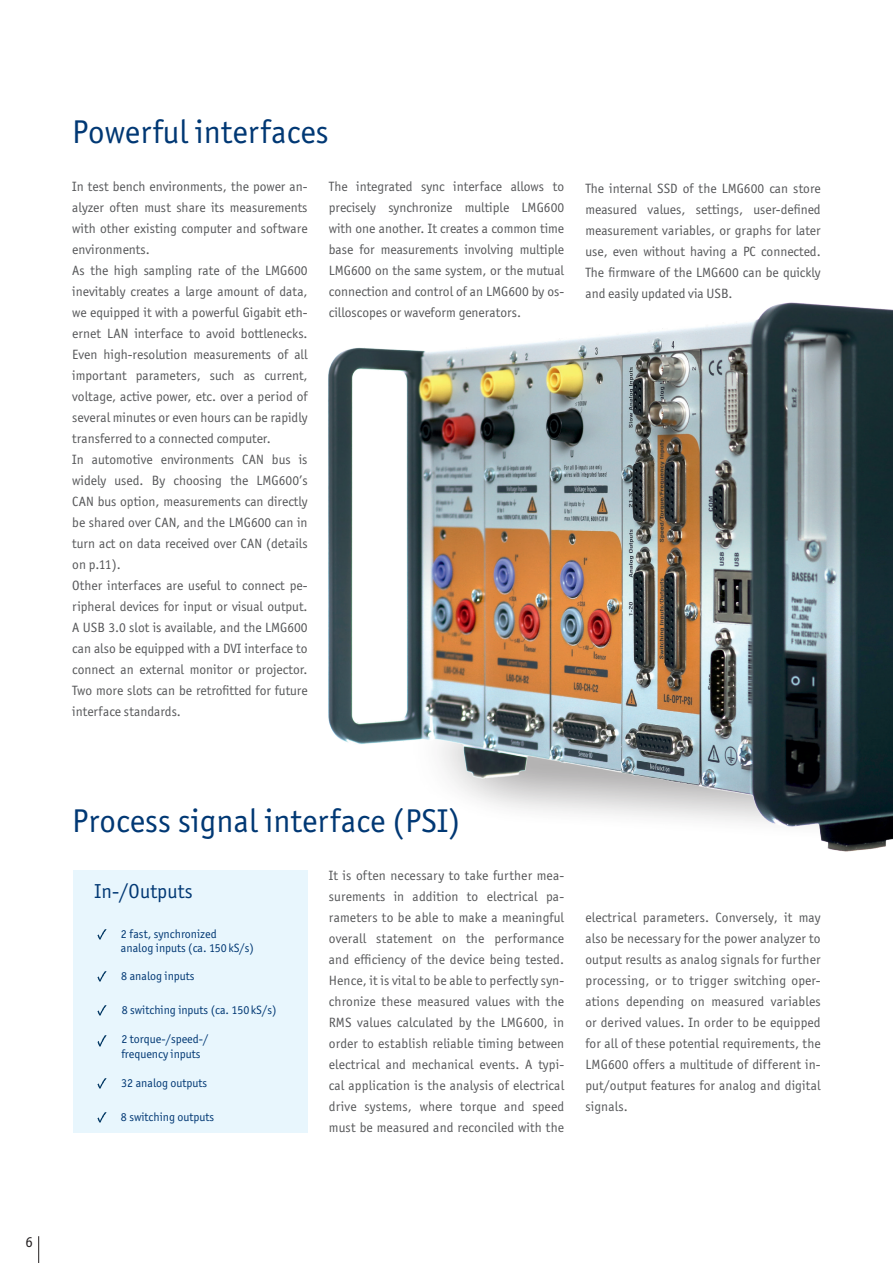
<style>
.page{position:relative;width:893px;height:1263px;background:#fff}
.page>*{position:absolute;margin:0;border:0;box-sizing:border-box;transform-origin:0 0}
.t1{font:33px "Officina Sans ITC Std";letter-spacing:.005em;color:#013874}
.t2{font:20.25px "Officina Sans ITC Std";letter-spacing:.01em;color:#013874}
.t3{font:15px "Officina Sans ITC Std";color:#231f20}
.t4{font:13.5px/21px "Officina Sans ITC Std";color:#57585a;text-align:justify}
.t5{font:12px/14.4px "Officina Sans ITC Std";color:#013874}
</style>
<div class="page">
<svg style="left:38px;top:1236px;width:1px;height:27px"></svg>
<div style="left:73px;top:870px;width:235px;height:263px;background:#e8f6fd"></div>
<svg style="left:98px;top:929px;width:8px;height:10px"></svg>
<svg style="left:98px;top:972px;width:8px;height:10px"></svg>
<svg style="left:98px;top:1006px;width:8px;height:10px"></svg>
<svg style="left:98px;top:1078px;width:8px;height:10px"></svg>
<svg style="left:98px;top:1036px;width:8px;height:10px"></svg>
<svg style="left:98px;top:1112px;width:8px;height:10px"></svg>
<img style="left:328px;top:302px;width:565px;height:550px">
<h1 class="t1" style="left:72px;top:113px;width:258px">Powerful interfaces</h1>
<p class="t4" style="left:72px;top:175px;width:237px;text-align:left">In test bench environments, the power an&shy;alyzer often must share its measurements with other existing computer and software environments.<br>As the high sampling rate of the LMG600 inevitably creates a large amount of data, we equipped it with a powerful Gigabit eth&shy;ernet LAN interface to avoid bottlenecks.<br>Even high-resolution measurements of all important parameters, such as current, voltage, active power, etc. over a period of several minutes or even hours can be rapidly transferred to a connected computer.<br>In automotive environments CAN bus is widely used. By choosing the LMG600’s CAN bus option, measurements can directly be shared over CAN, and the LMG600 can in turn act on data received over CAN (details on p.11).<br>Other interfaces are useful to connect pe&shy;ripheral devices for input or visual output.<br>A USB 3.0 slot is available, and the LMG600 can also be equipped with a DVI interface to connect an external monitor or projector.<br>Two more slots can be retrofitted for future interface standards.</p>
<p class="t4" style="left:329px;top:176px;width:237px">The integrated sync interface allows to precisely synchronize multiple LMG600 with one another. It creates a common time base for measurements involving multiple LMG600 on the same system, or the mutual connection and control of an LMG600 by os&shy;cilloscopes or waveform generators.</p>
<p class="t4" style="left:585px;top:178px;width:237px">The internal SSD of the LMG600 can store measured values, settings, user-defined measurement variables, or graphs for later use, even without having a PC connected.<br>The firmware of the LMG600 can be quickly and easily updated via USB.</p>
<h1 class="t1" style="left:72px;top:801px;width:390px">Process signal interface (PSI)</h1>
<p class="t4" style="left:329px;top:865px;width:237px">It is often necessary to take further mea&shy;surements in addition to electrical pa&shy;rameters to be able to make a meaningful overall statement on the performance and efficiency of the device being tested.<br>Hence, it is vital to be able to perfectly syn&shy;chronize these measured values with the RMS values calculated by the LMG600, in order to establish reliable timing between electrical and mechanical events. A typi&shy;cal application is the analysis of electrical drive systems, where torque and speed must be measured and reconciled with the</p>
<h2 class="t2" style="left:94px;top:879px;width:100px">In-/Outputs</h2>
<p class="t5" style="left:121px;top:926px;width:135px">2 fast, synchronized<br>analog inputs (ca. 150 kS/s)</p>
<p class="t5" style="left:121px;top:969px;width:75px">8 analog inputs</p>
<p class="t5" style="left:122px;top:1003px;width:156px">8 switching inputs (ca. 150 kS/s)</p>
<p class="t5" style="left:121px;top:1032px;width:88px">2 torque-/speed-/ frequency inputs</p>
<p class="t5" style="left:121px;top:1075px;width:88px">32 analog outputs</p>
<p class="t5" style="left:121px;top:1109px;width:95px">8 switching outputs</p>
<p class="t4" style="left:585px;top:907px;width:237px">electrical parameters. Conversely, it may also be necessary for the power analyzer to output results as analog signals for further processing, or to trigger switching oper&shy;ations depending on measured variables or derived values. In order to be equipped for all of these potential requirements, the LMG600 offers a multitude of different in&shy;put/output features for analog and digital signals.</p>
<p class="t3" style="left:25px;top:1233px;width:9px">6</p>
</div>
